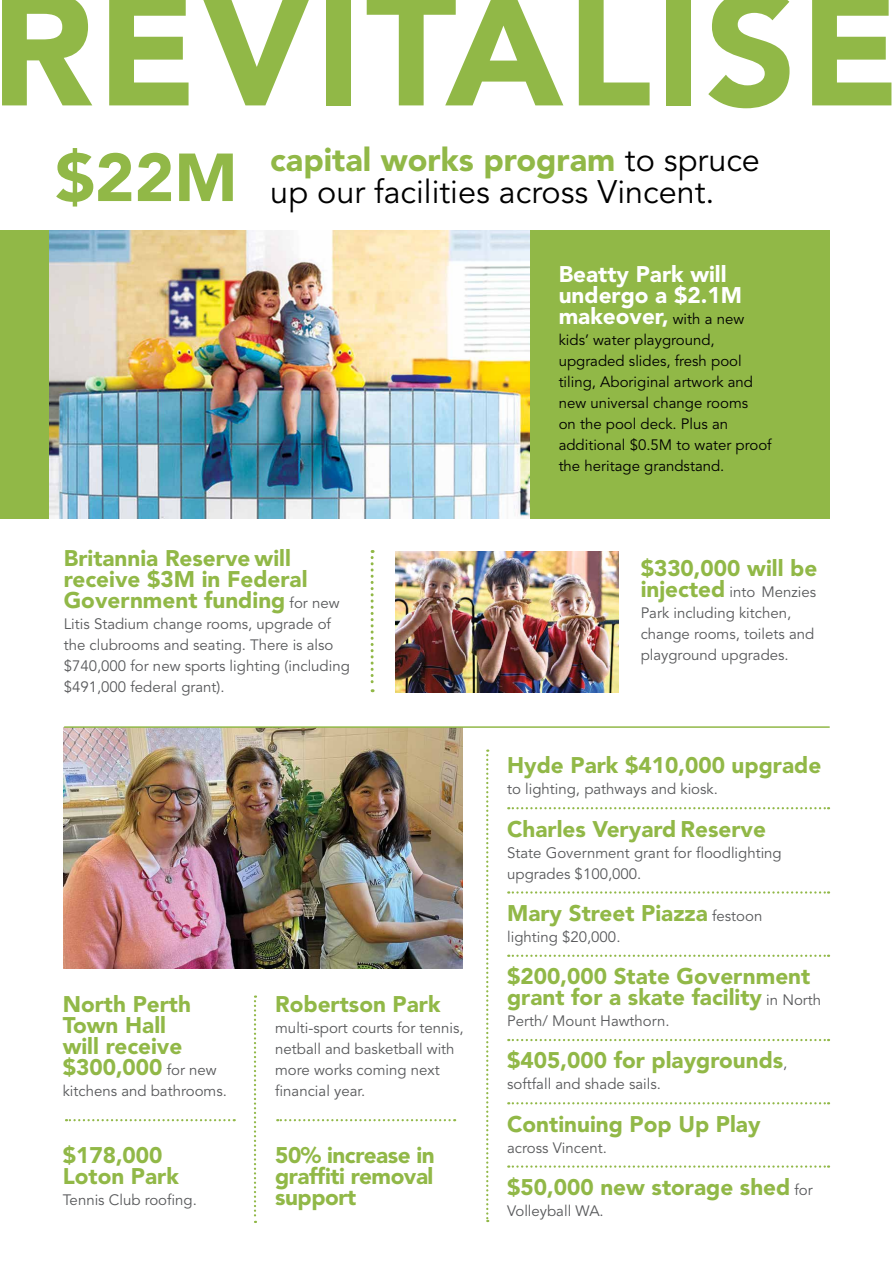
<style>
.page{position:relative;width:893px;height:1263px;background:#fff}
.page>*{position:absolute;margin:0;border:0;box-sizing:border-box;transform-origin:0 0}
.t1{font:900 159px "Avenir LT Std";letter-spacing:.02em;color:#91b847}
.t2{font:900 67.05px "Avenir LT Std";color:#91b847}
.t3{font:32.4px/32.4px "Avenir LT Std";color:#000}
.t4{font:900 22.5px/21px "Avenir LT Std";color:#91b847}
.t5{font:900 22.5px/21px "Avenir LT Std";color:#fff}
.t6{font:15px/21px "Avenir LT Std";color:#58595b}
.t7{font:15px/21px "Avenir LT Std";color:#000}
.s1{font-weight:900;color:#91b847}
.s2{font-weight:400;font-size:15px;color:#58595b}
.s3{font-weight:400;font-size:15px;color:#000}
.s4{font-weight:900;font-size:22.5px;color:#91b847}
</style>
<div class="page">
<img style="left:64px;top:727px;width:398px;height:242px">
<div style="left:0;top:230px;width:830px;height:289px;background:#91b847"></div>
<img style="left:49px;top:230px;width:480px;height:289px">
<svg style="left:508px;top:807px;width:321px;height:2px"></svg>
<svg style="left:508px;top:891px;width:321px;height:3px"></svg>
<svg style="left:508px;top:955px;width:321px;height:2px"></svg>
<svg style="left:508px;top:1039px;width:321px;height:2px"></svg>
<svg style="left:508px;top:1102px;width:321px;height:2px"></svg>
<svg style="left:508px;top:1165px;width:321px;height:3px"></svg>
<svg style="left:371px;top:550px;width:3px;height:142px"></svg>
<img style="left:395px;top:552px;width:224px;height:140px">
<svg style="left:486px;top:749px;width:2px;height:473px"></svg>
<svg style="left:254px;top:995px;width:2px;height:228px"></svg>
<svg style="left:66px;top:1119px;width:169px;height:2px"></svg>
<hr style="left:65px;top:726px;width:764px;height:2px;background:#91b847">
<svg style="left:277px;top:1119px;width:178px;height:2px"></svg>
<h1 class="t1" style="left:-9px;top:-46px;width:911px">REVITALISE</h1>
<h3 class="t3" style="left:270px;top:144px;width:491px"><span class="s1">capital works program</span> to spruce up our facilities across Vincent.</h3>
<h2 class="t2" style="left:55px;top:137px;width:184px">$22M</h2>
<h3 class="t4" style="left:64px;top:547px;width:277px">Britannia Reserve will receive $3M in Federal<br>Government funding <span class="s2">for new</span></h3>
<p class="t6" style="left:64px;top:614px;width:288px">Litis Stadium change rooms, upgrade of the clubrooms and seating. There is also $740,000 for new sports lighting (including $491,000 federal grant).</p>
<h3 class="t4" style="left:63px;top:994px;width:156px">North Perth<br>Town Hall<br>will receive $300,000 <span class="s2">for new</span></h3>
<p class="t6" style="left:63px;top:1081px;width:166px">kitchens and bathrooms.</p>
<h3 class="t4" style="left:63px;top:1144px;width:118px">$178,000<br>Loton Park</h3>
<p class="t6" style="left:63px;top:1189px;width:136px">Tennis Club roofing.</p>
<h3 class="t4" style="left:275px;top:994px;width:167px">Robertson Park</h3>
<p class="t6" style="left:275px;top:1018px;width:190px">multi-sport courts for tennis, netball and basketball with more works coming next financial year.</p>
<h3 class="t4" style="left:275px;top:1144px;width:161px;text-align:justify">50% increase in graffiti removal support</h3>
<h3 class="t5" style="left:559px;top:264px;width:187px">Beatty Park will undergo a $2.1M makeover, <span class="s3">with a new</span></h3>
<p class="t7" style="left:559px;top:330px;width:215px">kids’ water playground, upgraded slides, fresh pool tiling, Aboriginal artwork and new universal change rooms<br>on the pool deck. Plus an additional $0.5M to water proof the heritage grandstand.</p>
<h3 class="t4" style="left:641px;top:557px;width:178px">$330,000 will be</h3>
<p class="t6" style="left:641px;top:581px;width:177px"><span class="s4">injected</span> into Menzies<br>Park including kitchen, change rooms, toilets and playground upgrades.</p>
<h3 class="t4" style="left:507px;top:755px;width:316px">Hyde Park $410,000 upgrade</h3>
<p class="t6" style="left:507px;top:779px;width:212px">to lighting, pathways and kiosk.</p>
<h3 class="t4" style="left:507px;top:818px;width:260px">Charles Veryard Reserve</h3>
<p class="t6" style="left:507px;top:842px;width:276px">State Government grant for floodlighting upgrades $100,000.</p>
<h3 class="t4" style="left:507px;top:902px;width:257px">Mary Street Piazza <span class="s2">festoon</span></h3>
<p class="t6" style="left:507px;top:927px;width:115px">lighting $20,000.</p>
<h3 class="t4" style="left:507px;top:966px;width:316px">$200,000 State Government grant for a skate facility <span class="s2">in North</span></h3>
<p class="t6" style="left:507px;top:1011px;width:164px">Perth/ Mount Hawthorn.</p>
<h3 class="t4" style="left:507px;top:1050px;width:282px">$405,000 for playgrounds<span class="s2">,</span></h3>
<p class="t6" style="left:507px;top:1074px;width:155px">softfall and shade sails.</p>
<h3 class="t4" style="left:507px;top:1113px;width:255px">Continuing Pop Up Play</h3>
<p class="t6" style="left:507px;top:1137px;width:101px">across Vincent.</p>
<h3 class="t4" style="left:507px;top:1176px;width:307px">$50,000 new storage shed <span class="s2">for</span></h3>
<p class="t6" style="left:507px;top:1201px;width:98px">Volleyball WA.</p>
</div>
